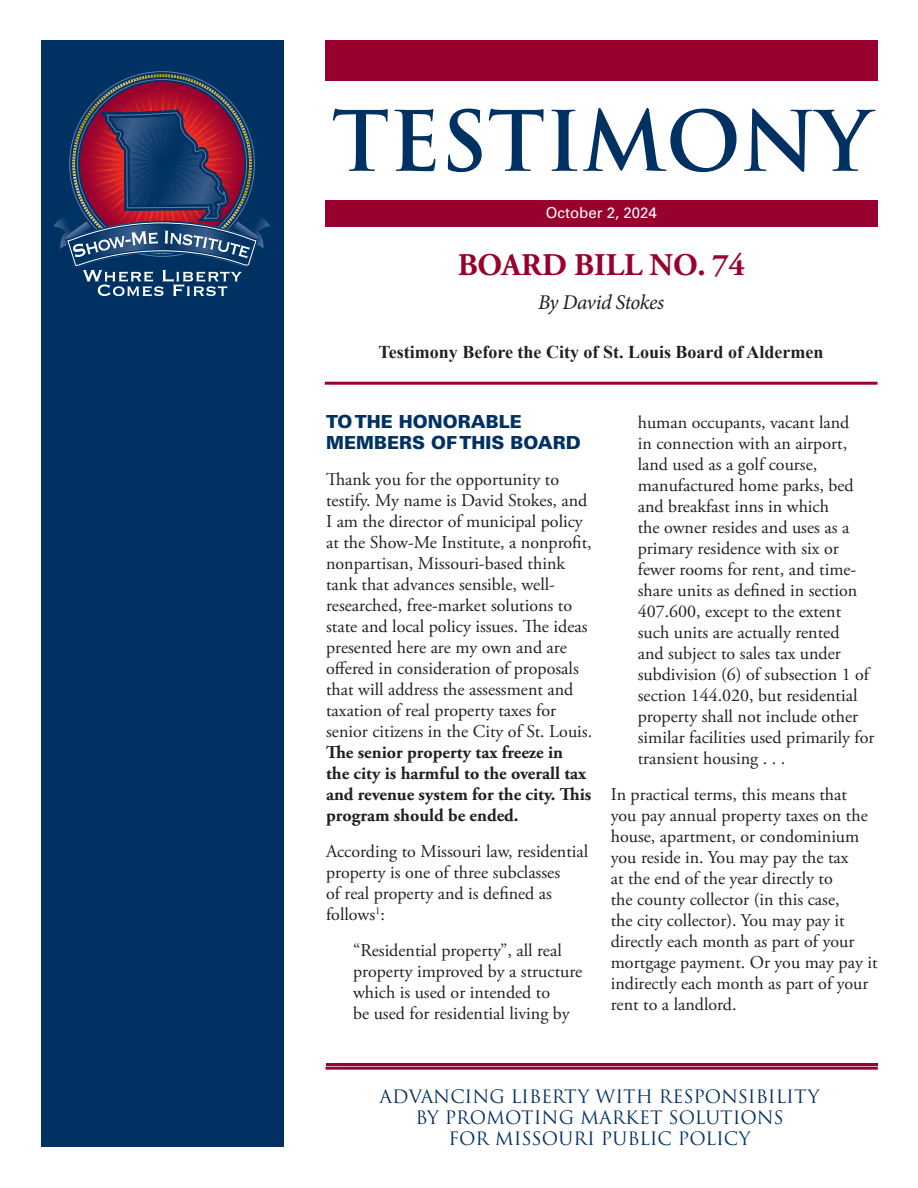
<style>
.page{position:relative;width:918px;height:1188px;background:#fff}
.page>*{position:absolute;margin:0;border:0;box-sizing:border-box;transform-origin:0 0}
.t1{font:700 81px "Trajan Pro";color:#003163}
.t2{font:700 31.5px "Adobe Garamond Pro";color:#98012d}
.t3{font:italic 21px "Minion Pro";letter-spacing:-.03em;color:#231f20}
.t4{font:18px/21px "Adobe Garamond Pro";color:#231f20}
.Advancing_Liberty{font:18px/21px "Trajan Pro 3";color:#003163;text-align:center}
.t5{font:700 18px "Times New Roman";color:#231f20}
.t6{font:900 18px/21px "Univers LT Std";color:#003163}
.Body_Copy{font:15px "Univers LT Std";color:#fff}
.s1{font-weight:700}
</style>
<div class="page">
<hr style="left:326px;top:1067px;width:552px;height:3px;background:#98012d">
<div style="left:326px;top:200px;width:552px;height:27px;background:#98012d"></div>
<div style="left:326px;top:40px;width:552px;height:41px;background:#98012d"></div>
<div style="left:41px;top:40px;width:243px;height:1108px;background:#003163"></div>
<svg style="left:54px;top:83px;width:216px;height:213px"></svg>
<hr style="left:325px;top:382px;width:552px;height:3px;background:#98012d">
<hr style="left:326px;top:1064px;width:551px;height:2px;background:#98012d">
<h1 class="t1" style="left:332px;top:91px;width:541px">TESTIMONY</h1>
<p class="Body_Copy" style="left:546px;top:203px;width:112px">October 2, 2024</p>
<p class="t2" style="left:458px;top:247px;width:289px">BOARD BILL NO. 74</p>
<p class="t3" style="left:538px;top:288px;width:127px">By David Stokes</p>
<p class="t5" style="left:379px;top:339px;width:446px">Testimony Before the City of St. Louis Board of Aldermen</p>
<p class="t6" style="left:326px;top:411px;width:256px">TO THE HONORABLE<br>MEMBERS OF THIS BOARD</p>
<p class="t4" style="left:326px;top:469px;width:268px">Thank you for the opportunity to testify. My name is David Stokes, and I am the director of municipal policy at the Show-Me Institute, a nonprofit, nonpartisan, Missouri-based think tank that advances sensible, well&shy;researched, free-market solutions to state and local policy issues. The ideas presented here are my own and are offered in consideration of proposals that will address the assessment and taxation of real property taxes for senior citizens in the City of St. Louis.<br><span class="s1">The senior property tax freeze in<br>the city is harmful to the overall tax and revenue system for the city. This program should be ended.</span></p>
<p class="t4" style="left:326px;top:841px;width:264px">According to Missouri law, residential property is one of three subclasses<br>of real property and is defined as follows<sup>1</sup>:</p>
<p class="t4" style="left:353px;top:940px;width:231px">“Residential property”, all real property improved by a structure which is used or intended to<br>be used for residential living by</p>
<p class="t4" style="left:638px;top:412px;width:238px">human occupants, vacant land<br>in connection with an airport, land used as a golf course, manufactured home parks, bed and breakfast inns in which<br>the owner resides and uses as a primary residence with six or fewer rooms for rent, and time&shy;share units as defined in section<br>407.600, except to the extent such units are actually rented<br>and subject to sales tax under subdivision (6) of subsection 1 of section 144.020, but residential property shall not include other similar facilities used primarily for transient housing . . .</p>
<p class="t4" style="left:611px;top:784px;width:268px">In practical terms, this means that<br>you pay annual property taxes on the house, apartment, or condominium you reside in. You may pay the tax<br>at the end of the year directly to<br>the county collector (in this case,<br>the city collector). You may pay it directly each month as part of your mortgage payment. Or you may pay it indirectly each month as part of your rent to a landlord.</p>
<p class="Advancing_Liberty" style="left:380px;top:1087px;width:442px">ADVANCING LIBERTY WITH RESPONSIBILITY<br>BY PROMOTING MARKET SOLUTIONS<br>FOR MISSOURI PUBLIC POLICY</p>
</div>
